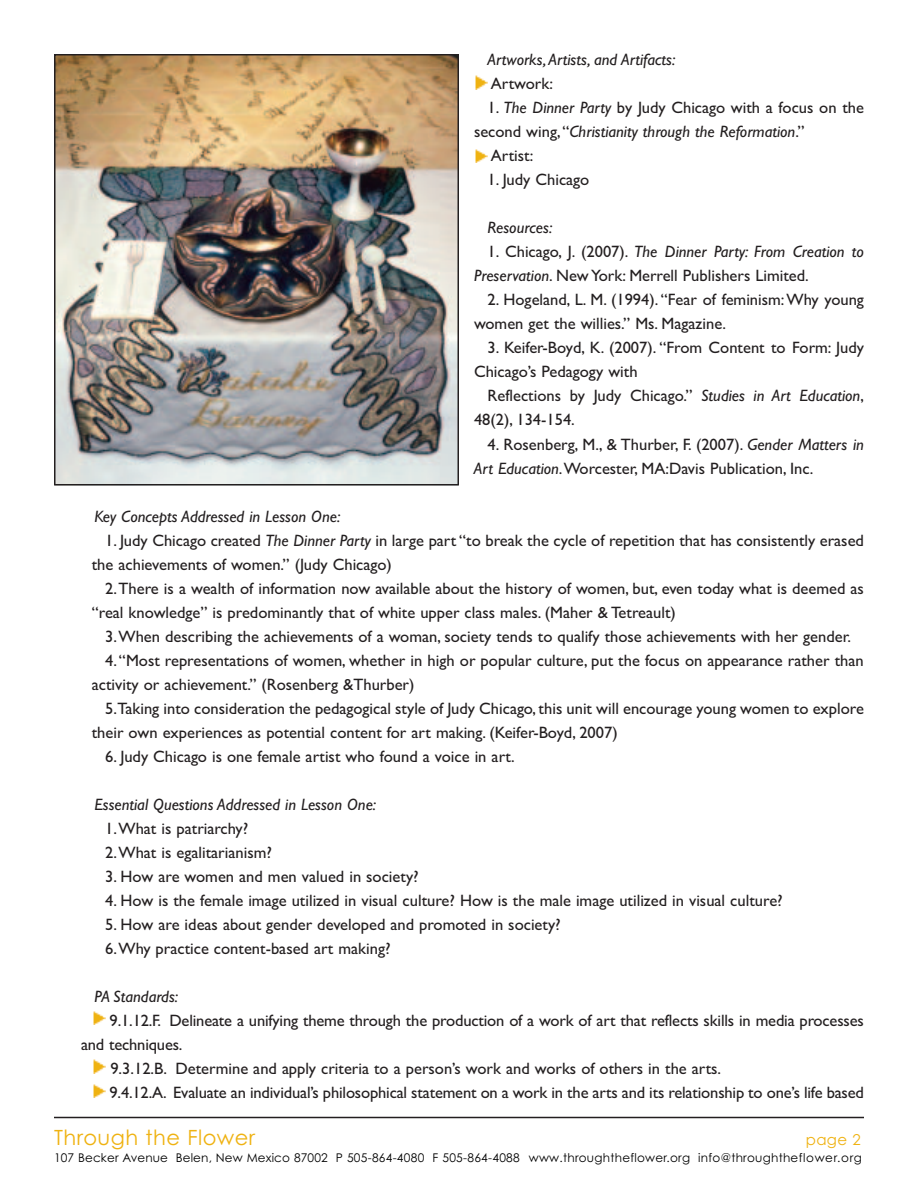
<style>
.page{position:relative;width:918px;height:1188px;background:#fff}
.page>*{position:absolute;margin:0;border:0;box-sizing:border-box;transform-origin:0 0}
.t1{font:21px "Century Gothic";letter-spacing:.02em;color:#efb211}
.t2{font:16.5px/24px "Gill Sans";color:#231f20}
.t3{font:italic 16.5px "Gill Sans";color:#231f20}
.t4{font:15px "Century Gothic";color:#efb211}
.t5{font:12px "Century Gothic";letter-spacing:.02em;color:#000}
.s1{font-style:italic}
.s2{font-style:normal}
</style>
<div class="page">
<img style="left:475px;top:149px;width:12px;height:14px">
<img style="left:475px;top:75px;width:12px;height:14px">
<img style="left:93px;top:1084px;width:12px;height:13px">
<img style="left:93px;top:1059px;width:12px;height:14px">
<img style="left:93px;top:1011px;width:12px;height:14px">
<hr style="left:54px;top:1117px;width:810px;height:1px;background:#231f20">
<img style="left:57px;top:57px;width:399px;height:425px">
<div style="left:54px;top:54px;width:405px;height:431px;border:2px solid #231f20"></div>
<p class="t3" style="left:488px;top:50px;width:189px">Artworks,Artists, and Artifacts:</p>
<p class="t2" style="left:491px;top:72px;width:64px">Artwork:</p>
<p class="t2" style="left:488px;top:96px;width:378px">1. <span class="s1">The Dinner Party</span> by Judy Chicago with a focus on the</p>
<p class="t3" style="left:474px;top:122px;width:332px"><span class="s2">second wing,“</span>Christianity through the Reformation<span class="s2">.”</span></p>
<p class="t2" style="left:491px;top:144px;width:44px">Artist:</p>
<p class="t2" style="left:488px;top:168px;width:103px">1. Judy Chicago</p>
<p class="t3" style="left:488px;top:218px;width:66px">Resources:</p>
<p class="t2" style="left:474px;top:240px;width:391px;text-indent:13px">1. Chicago, J. (2007). <span class="s1">The Dinner Party: From Creation to<br>Preservation</span>. New York: Merrell Publishers Limited.</p>
<p class="t2" style="left:474px;top:288px;width:392px;text-indent:13px">2. Hogeland, L. M. (1994). “Fear of feminism:Why young women get the willies.” Ms. Magazine.</p>
<p class="t2" style="left:474px;top:336px;width:392px;text-indent:13px">3. Keifer-Boyd, K. (2007). “From Content to Form: Judy<br>Chicago’s Pedagogy with</p>
<p class="t2" style="left:474px;top:384px;width:391px;text-indent:13px">Reflections by Judy Chicago.” <span class="s1">Studies in Art Education</span>,<br>48(2), 134-154.</p>
<p class="t2" style="left:474px;top:432px;width:392px;text-indent:14px">4. Rosenberg, M., &amp; Thurber, F. (2007). <span class="s1">Gender Matters in<br>Art Education</span>.Worcester, MA:Davis Publication, Inc.</p>
<p class="t3" style="left:94px;top:506px;width:247px">Key Concepts Addressed in Lesson One:</p>
<p class="t2" style="left:92px;top:528px;width:774px;text-indent:13px">1. Judy Chicago created <span class="s1">The Dinner Party</span> in large part “to break the cycle of repetition that has consistently erased the achievements of women.” (Judy Chicago)</p>
<p class="t2" style="left:92px;top:576px;width:774px;text-indent:13px">2.There is a wealth of information now available about the history of women, but, even today what is deemed as “real knowledge” is predominantly that of white upper class males. (Maher &amp; Tetreault)</p>
<p class="t2" style="left:105px;top:624px;width:747px">3.When describing the achievements of a woman, society tends to qualify those achievements with her gender.</p>
<p class="t2" style="left:92px;top:648px;width:774px;text-indent:13px">4. “Most representations of women, whether in high or popular culture, put the focus on appearance rather than activity or achievement.” (Rosenberg &amp;Thurber)</p>
<p class="t2" style="left:92px;top:696px;width:774px;text-indent:13px">5.Taking into consideration the pedagogical style of Judy Chicago, this unit will encourage young women to explore their own experiences as potential content for art making. (Keifer-Boyd, 2007)</p>
<p class="t2" style="left:105px;top:744px;width:411px">6. Judy Chicago is one female artist who found a voice in art.</p>
<p class="t3" style="left:95px;top:794px;width:283px">Essential Questions Addressed in Lesson One:</p>
<p class="t2" style="left:105px;top:816px;width:168px">1.What is patriarchy?<br>2.What is egalitarianism?</p>
<p class="t2" style="left:105px;top:864px;width:315px">3. How are women and men valued in society?</p>
<p class="t2" style="left:105px;top:888px;width:679px">4. How is the female image utilized in visual culture? How is the male image utilized in visual culture?</p>
<p class="t2" style="left:105px;top:912px;width:457px">5. How are ideas about gender developed and promoted in society?<br>6.Why practice content-based art making?</p>
<p class="t3" style="left:95px;top:986px;width:85px">PA Standards:</p>
<p class="t2" style="left:110px;top:1008px;width:756px">9.1.12.F. Delineate a unifying theme through the production of a work of art that reflects skills in media processes</p>
<p class="t2" style="left:81px;top:1032px;width:103px">and techniques.</p>
<p class="t2" style="left:110px;top:1056px;width:612px">9.3.12.B. Determine and apply criteria to a person’s work and works of others in the arts.</p>
<p class="t2" style="left:110px;top:1080px;width:756px">9.4.12.A. Evaluate an individual’s philosophical statement on a work in the arts and its relationship to one’s life based</p>
<p class="t1" style="left:54px;top:1126px;width:203px">Through the Flower</p>
<p class="t4" style="left:806px;top:1131px;width:56px">page 2</p>
<p class="t5" style="left:54px;top:1151px;width:810px">107 Becker Avenue Belen, New Mexico 87002 P 505-864-4080 F 505-864-4088 www.throughtheflower.org info@throughtheflower.org</p>
</div>
